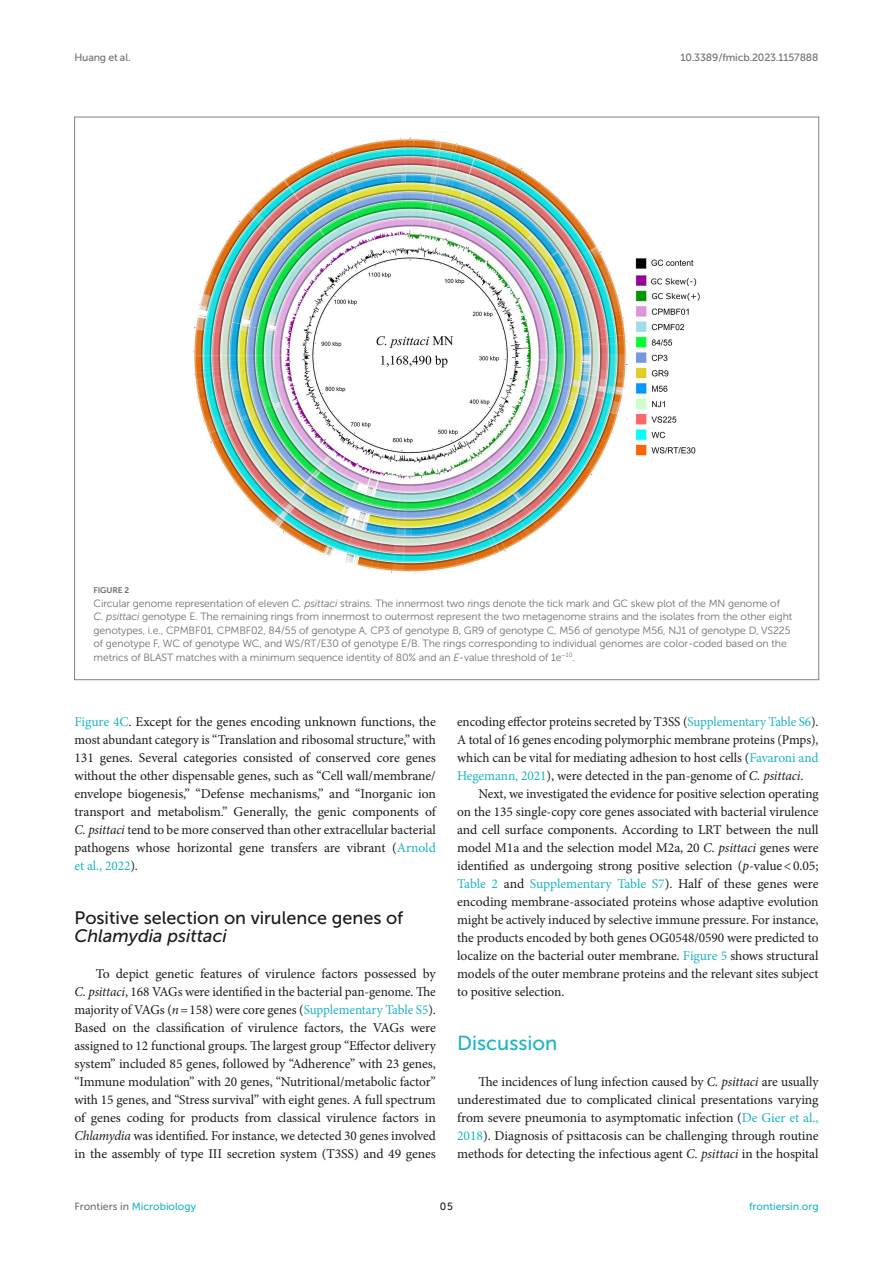
<style>
.page{position:relative;width:893px;height:1263px;background:#fff}
.page>*{position:absolute;margin:0;border:0;box-sizing:border-box;transform-origin:0 0}
.HEAD_1{font:20.25px "Museo Sans 500";color:#1db5c3}
.HEAD_2{font:18px/18px "Museo Sans 500";color:#1b1c1b}
.TEXT_FLUSH{font:13.5px/18px "Minion Pro";letter-spacing:-.005em;color:#1b1c1b;text-align:justify}
.TEXT{font:13.5px/18px "Minion Pro";letter-spacing:-.005em;color:#1b1c1b;text-align:justify}
.FIG_LEG{font:10.5px/13.5px "Museo Sans 300";letter-spacing:-.01em;color:#706f70}
.t1{font:10.5px "Museo Sans 500";color:#1db5c3}
.t2{font:10.5px "Museo Sans 500";letter-spacing:-.015em;color:#706f70}
.t3{font:10.5px "Museo Sans 500";color:#1b1c1b}
.FIG_HD{font:8.25px "Museo Sans 700";letter-spacing:-.01em;color:#706f70}
.s1{font-style:italic}
.s2{color:#1db5c3}
.s3{color:#706f70}
</style>
<div class="page">
<img style="left:193px;top:137px;width:507px;height:436px">
<p class="t2" style="left:74px;top:51px;width:58px">Huang et al.</p>
<p class="t2" style="left:680px;top:51px;width:139px">10.3389/fmicb.2023.1157888</p>
<p class="FIG_HD" style="left:94px;top:586px;width:37px">FIGURE 2</p>
<p class="FIG_LEG" style="left:94px;top:596px;width:700px">Circular genome representation of eleven <span class="s1">C. psittaci</span> strains. The innermost two rings denote the tick mark and GC skew plot of the MN genome of <span class="s1">C. psittaci</span> genotype E. The remaining rings from innermost to outermost represent the two metagenome strains and the isolates from the other eight genotypes, i.e., CPMBF01, CPMBF02, 84/55 of genotype A, CP3 of genotype B, GR9 of genotype C, M56 of genotype M56, NJ1 of genotype D, VS225 of genotype F, WC of genotype WC, and WS/RT/E30 of genotype E/B. The rings corresponding to individual genomes are color-coded based on the metrics of BLAST matches with a minimum sequence identity of 80% and an <span class="s1">E</span>-value threshold of 1e<sup>−</sup><sup>10</sup>.</p>
<p class="TEXT_FLUSH" style="left:74px;top:713px;width:363px"><span class="s2">Figure 4C</span>. Except for the genes encoding unknown functions, the most abundant category is “Translation and ribosomal structure,” with 131 genes. Several categories consisted of conserved core genes without the other dispensable genes, such as “Cell wall/membrane/ envelope biogenesis,” “Defense mechanisms,” and “Inorganic ion transport and metabolism.” Generally, the genic components of <span class="s1">C. psittaci</span> tend to be more conserved than other extracellular bacterial pathogens whose horizontal gene transfers are vibrant (<span class="s2">Arnold et al., 2022</span>).</p>
<p class="HEAD_2" style="left:74px;top:909px;width:330px">Positive selection on virulence genes of<br><span class="s1">Chlamydia psittaci</span></p>
<p class="TEXT_FLUSH" style="left:74px;top:965px;width:363px;text-indent:21px">To depict genetic features of virulence factors possessed by <span class="s1">C. psittaci</span>, 168 VAGs were identified in the bacterial pan-genome. The majority of VAGs (<span class="s1">n</span>=158) were core genes (<span class="s2">Supplementary Table S5</span>).<br>Based on the classification of virulence factors, the VAGs were assigned to 12 functional groups. The largest group “Effector delivery system” included 85 genes, followed by “Adherence” with 23 genes, “Immune modulation” with 20 genes, “Nutritional/metabolic factor” with 15 genes, and “Stress survival” with eight genes. A full spectrum of genes coding for products from classical virulence factors in <span class="s1">Chlamydia</span> was identified. For instance, we detected 30 genes involved in the assembly of type III secretion system (T3SS) and 49 genes</p>
<p class="TEXT_FLUSH" style="left:457px;top:713px;width:363px">encoding effector proteins secreted by T3SS (<span class="s2">Supplementary Table S6</span>).<br>A total of 16 genes encoding polymorphic membrane proteins (Pmps), which can be vital for mediating adhesion to host cells (<span class="s2">Favaroni and Hegemann, 2021</span>), were detected in the pan-genome of <span class="s1">C. psittaci</span>.</p>
<p class="TEXT" style="left:457px;top:785px;width:363px;text-indent:21px">Next, we investigated the evidence for positive selection operating on the 135 single-copy core genes associated with bacterial virulence and cell surface components. According to LRT between the null model M1a and the selection model M2a, 20 <span class="s1">C. psittaci</span> genes were identified as undergoing strong positive selection (<span class="s1">p</span>-value&lt;0.05; <span class="s2">Table 2</span> and <span class="s2">Supplementary Table S7</span>). Half of these genes were encoding membrane-associated proteins whose adaptive evolution might be actively induced by selective immune pressure. For instance, the products encoded by both genes OG0548/0590 were predicted to localize on the bacterial outer membrane. <span class="s2">Figure 5</span> shows structural models of the outer membrane proteins and the relevant sites subject to positive selection.</p>
<p class="HEAD_1" style="left:457px;top:1032px;width:102px">Discussion</p>
<p class="TEXT_FLUSH" style="left:457px;top:1073px;width:363px;text-indent:21px">The incidences of lung infection caused by <span class="s1">C. psittaci</span> are usually underestimated due to complicated clinical presentations varying from severe pneumonia to asymptomatic infection (<span class="s2">De Gier et al., 2018</span>). Diagnosis of psittacosis can be challenging through routine methods for detecting the infectious agent <span class="s1">C. psittaci</span> in the hospital</p>
<p class="t1" style="left:74px;top:1200px;width:123px"><span class="s3">Frontiers in</span> Microbiology</p>
<p class="t3" style="left:440px;top:1200px;width:14px">05</p>
<p class="t1" style="left:749px;top:1200px;width:71px">frontiersin.org</p>
</div>
